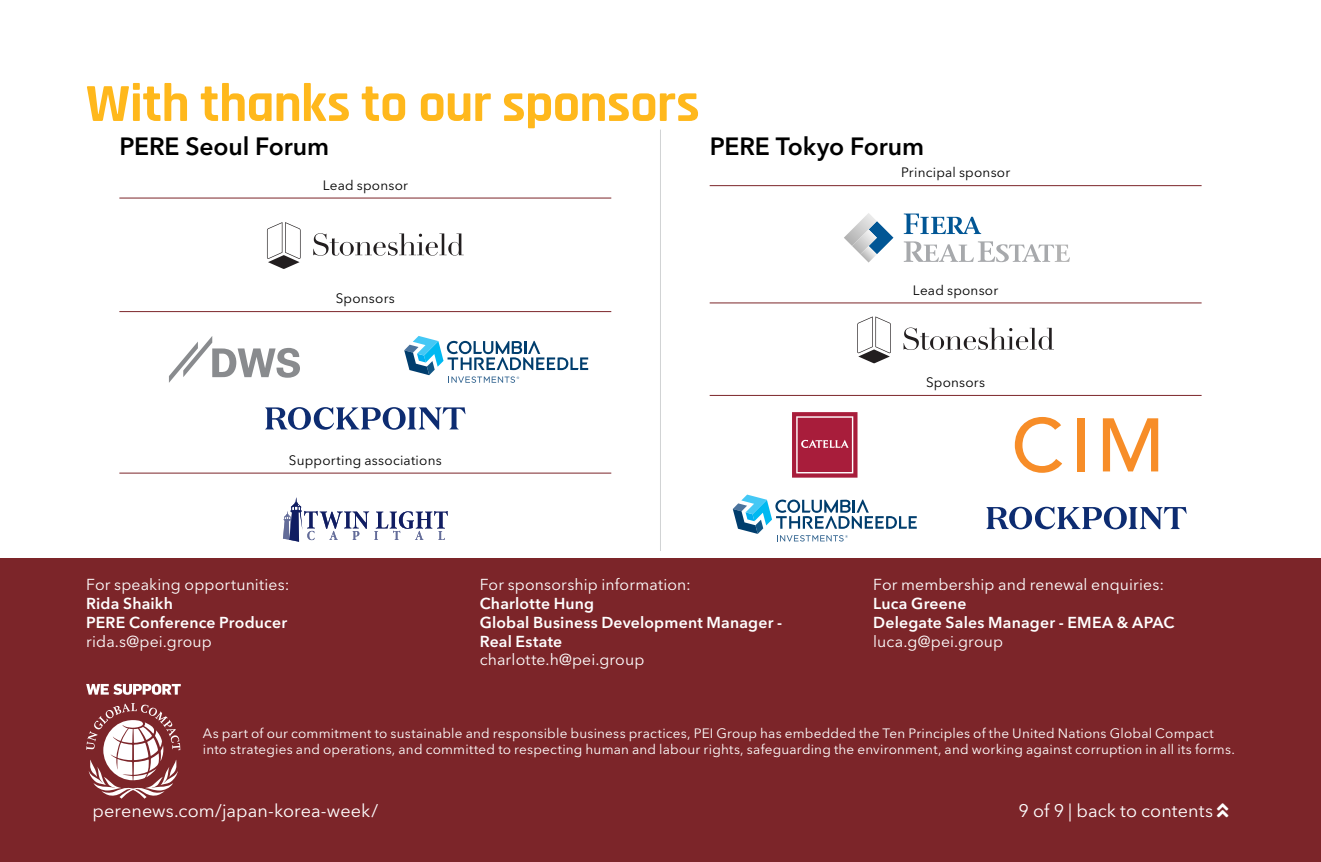
<style>
.page{position:relative;width:1321px;height:862px;background:#fff}
.page>*{position:absolute;margin:0;border:0;box-sizing:border-box;transform-origin:0 0}
.t1{font:700 54px "Rajdhani";letter-spacing:-.01em;color:#ffb81c}
.t2{font:600 24.75px "Avenir Next LT Pro";letter-spacing:-.005em;color:#000}
.t3{font:18px "Avenir Next LT Pro";letter-spacing:.005em;color:#fff}
.t4{font:15.75px "Avenir Next LT Pro";letter-spacing:.01em;color:#fff}
.t5{font:600 15.75px/18.9px "Avenir Next LT Pro";letter-spacing:.015em;color:#fff}
.t6{font:13.5px/16.2px "Avenir Next LT Pro";letter-spacing:.015em;color:#fff}
.t7{font:13.5px "Avenir Next LT Pro";letter-spacing:.015em;color:#000}
</style>
<div class="page">
<div style="left:0;top:558px;width:1320px;height:303px;background:#7c2529"></div>
<svg style="left:86px;top:703px;width:94px;height:95px"></svg>
<svg style="left:86px;top:683px;width:95px;height:11px"></svg>
<hr style="left:119px;top:311px;width:492px;height:1px;background:#7c2529">
<hr style="left:119px;top:197px;width:492px;height:1px;background:#7c2529">
<hr style="left:119px;top:472px;width:492px;height:1px;background:#7c2529">
<hr style="left:709px;top:395px;width:492px;height:1px;background:#7c2529">
<hr style="left:709px;top:302px;width:492px;height:1px;background:#7c2529">
<hr style="left:709px;top:185px;width:492px;height:1px;background:#7c2529">
<svg style="left:792px;top:412px;width:66px;height:66px;background:#b23752"></svg>
<svg style="left:1014px;top:417px;width:48px;height:55px"></svg>
<div style="left:1077px;top:418px;width:7px;height:53px;background:#f78d28"></div>
<svg style="left:1102px;top:418px;width:56px;height:53px"></svg>
<svg style="left:732px;top:494px;width:184px;height:47px"></svg>
<svg style="left:986px;top:506px;width:200px;height:23px"></svg>
<svg style="left:844px;top:213px;width:49px;height:49px"></svg>
<svg style="left:903px;top:213px;width:78px;height:21px"></svg>
<svg style="left:903px;top:241px;width:166px;height:21px"></svg>
<svg style="left:857px;top:316px;width:33px;height:47px"></svg>
<svg style="left:903px;top:327px;width:150px;height:23px"></svg>
<svg style="left:283px;top:497px;width:165px;height:44px"></svg>
<svg style="left:265px;top:407px;width:200px;height:22px"></svg>
<svg style="left:169px;top:336px;width:131px;height:46px"></svg>
<svg style="left:404px;top:336px;width:184px;height:46px"></svg>
<svg style="left:267px;top:222px;width:33px;height:47px"></svg>
<svg style="left:313px;top:233px;width:150px;height:22px"></svg>
<hr style="left:660px;top:129px;width:1px;height:421px;background:#d1d3d4">
<h1 class="t1" style="left:86px;top:71px;width:615px">With thanks to our sponsors</h1>
<h2 class="t2" style="left:119px;top:132px;width:211px">PERE Seoul Forum</h2>
<p class="t7" style="left:323px;top:177px;width:87px">Lead sponsor</p>
<h2 class="t2" style="left:709px;top:132px;width:216px">PERE Tokyo Forum</h2>
<p class="t7" style="left:901px;top:164px;width:111px">Principal sponsor</p>
<p class="t7" style="left:336px;top:290px;width:61px">Sponsors</p>
<p class="t7" style="left:289px;top:451px;width:154px">Supporting associations</p>
<p class="t7" style="left:912px;top:281px;width:87px">Lead sponsor</p>
<p class="t7" style="left:926px;top:374px;width:61px">Sponsors</p>
<p class="t4" style="left:86px;top:574px;width:205px">For speaking opportunities:</p>
<p class="t5" style="left:86px;top:593px;width:202px">Rida Shaikh<br>PERE Conference Producer</p>
<p class="t4" style="left:86px;top:631px;width:127px">rida.s@pei.group</p>
<p class="t4" style="left:479px;top:574px;width:213px">For sponsorship information:</p>
<p class="t5" style="left:479px;top:593px;width:304px">Charlotte Hung<br>Global Business Development Manager -<br>Real Estate</p>
<p class="t4" style="left:479px;top:650px;width:166px">charlotte.h@pei.group</p>
<p class="t4" style="left:873px;top:574px;width:292px">For membership and renewal enquiries:</p>
<p class="t5" style="left:873px;top:593px;width:303px">Luca Greene<br>Delegate Sales Manager - EMEA &amp; APAC</p>
<p class="t4" style="left:873px;top:631px;width:131px">luca.g@pei.group</p>
<p class="t6" style="left:203px;top:725px;width:1033px">As part of our commitment to sustainable and responsible business practices, PEI Group has embedded the Ten Principles of the United Nations Global Compact into strategies and operations, and committed to respecting human and labour rights, safeguarding the environment, and working against corruption in all its forms.</p>
<p class="t6" style="left:906px;top:725px;width:320px">impact on the environment, thi document has been printed on recyclable paper from sustainable</p>
<h3 class="t3" style="left:92px;top:799px;width:287px">perenews.com/japan-korea-week/</h3>
<h3 class="t3" style="left:1018px;top:799px;width:196px">9 of 9 | back to contents</h3>
</div>
